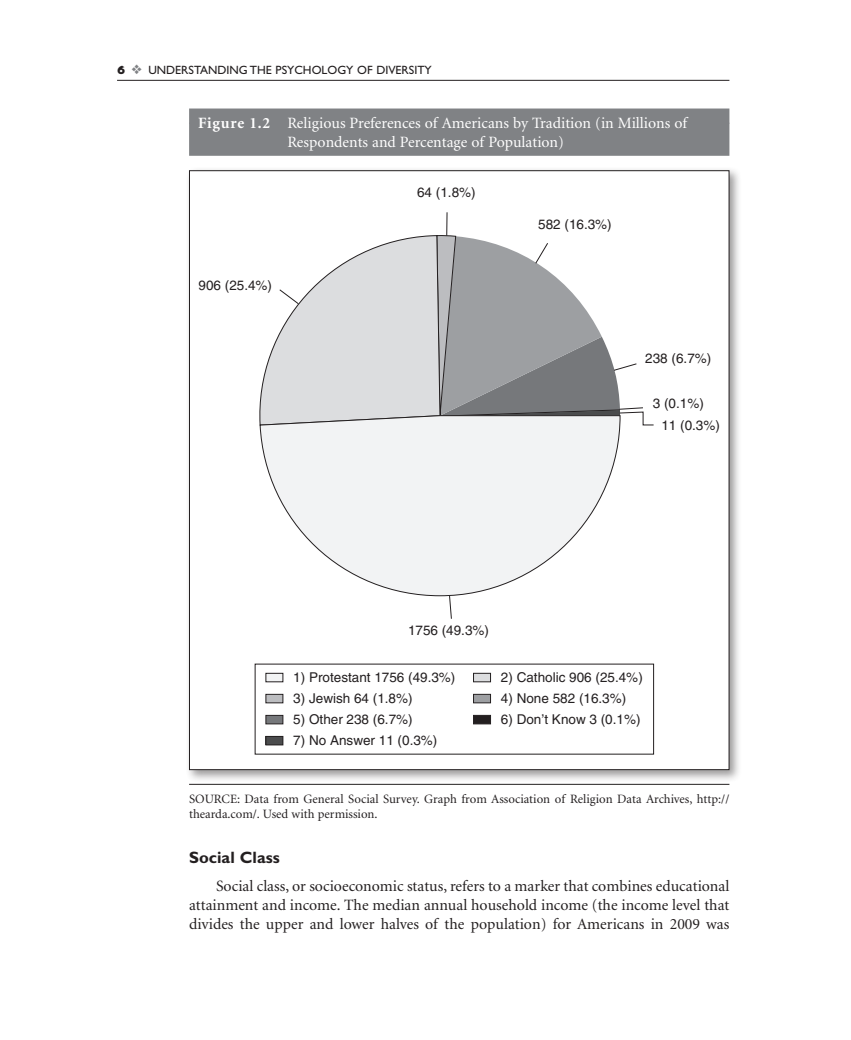
<style>
.page{position:relative;width:851px;height:1040px;background:#fff}
.page>*{position:absolute;margin:0;border:0;box-sizing:border-box;transform-origin:0 0}
.Heading_2{font:700 16.5px "Gill Sans";color:#231f20}
.t1{font:15.75px/18.8px "Minion";color:#231f20;text-align:justify}
.Figure_Number-Two_Li{font:15.75px/18.8px "Minion";color:#fff}
.t2{font:13.5px/21.8px "Helvetica";color:#231f20}
.Source_Note{font:12.75px/15.8px "Minion";color:#231f20}
.t3{font:12px "Gill Sans";color:#231f20}
.s1{font-weight:800}
.s2{color:#808285}
.s3{font-weight:700}
</style>
<div class="page">
<hr style="left:117px;top:80px;width:612px;height:1px;background:#231f20">
<div style="left:189px;top:108px;width:540px;height:15px;background:#808285"></div>
<div style="left:189px;top:123px;width:540px;height:33px;background:#808285"></div>
<div style="left:185px;top:166px;width:556px;height:616px;background:#231f20;opacity:.45"></div>
<div style="left:189px;top:171px;width:540px;height:598px;background:#fff"></div>
<svg style="left:259px;top:334px;width:20px;height:81px"></svg>
<svg style="left:259px;top:415px;width:20px;height:83px"></svg>
<svg style="left:279px;top:212px;width:375px;height:407px"></svg>
<svg style="left:254px;top:663px;width:400px;height:91px"></svg>
<hr style="left:189px;top:784px;width:540px;height:1px;background:#231f20">
<p class="t3" style="left:117px;top:63px;width:316px"><span class="s1">6</span> <span class="s2">❖</span> UNDERSTANDING THE PSYCHOLOGY OF DIVERSITY</p>
<p class="Figure_Number-Two_Li" style="left:287px;top:114px;width:401px;text-indent:-89px"><span class="s3">Figure 1.2</span> Religious Preferences of Americans by Tradition (in Millions of<br>Respondents and Percentage of Population)</p>
<p class="t2" style="left:198px;top:274px;width:75px">906 (25.4%)</p>
<p class="t2" style="left:417px;top:182px;width:60px">64 (1.8%)</p>
<p class="t2" style="left:538px;top:214px;width:75px">582 (16.3%)</p>
<p class="t2" style="left:645px;top:348px;width:68px">238 (6.7%)</p>
<p class="t2" style="left:661px;top:392px;width:60px;text-indent:-9px">3 (0.1%)<br>11 (0.3%)</p>
<p class="t2" style="left:408px;top:619px;width:83px">1756 (49.3%)</p>
<p class="t2" style="left:293px;top:666px;width:164px">1) Protestant 1756 (49.3%)</p>
<p class="t2" style="left:501px;top:666px;width:143px">2) Catholic 906 (25.4%)</p>
<p class="t2" style="left:293px;top:687px;width:121px">3) Jewish 64 (1.8%)</p>
<p class="t2" style="left:501px;top:687px;width:127px">4) None 582 (16.3%)</p>
<p class="t2" style="left:293px;top:708px;width:121px">5) Other 238 (6.7%)</p>
<p class="t2" style="left:501px;top:708px;width:141px">6) Don’t Know 3 (0.1%)</p>
<p class="t2" style="left:293px;top:729px;width:146px">7) No Answer 11 (0.3%)</p>
<p class="Source_Note" style="left:189px;top:791px;width:542px">SOURCE: Data from General Social Survey. Graph from Association of Religion Data Archives, http:// thearda.com/. Used with permission.</p>
<p class="Heading_2" style="left:189px;top:848px;width:92px">Social Class</p>
<p class="t1" style="left:189px;top:877px;width:542px;text-indent:27px">Social class, or socioeconomic status, refers to a marker that combines educational attainment and income. The median annual household income (the income level that divides the upper and lower halves of the population) for Americans in 2009 was</p>
</div>
